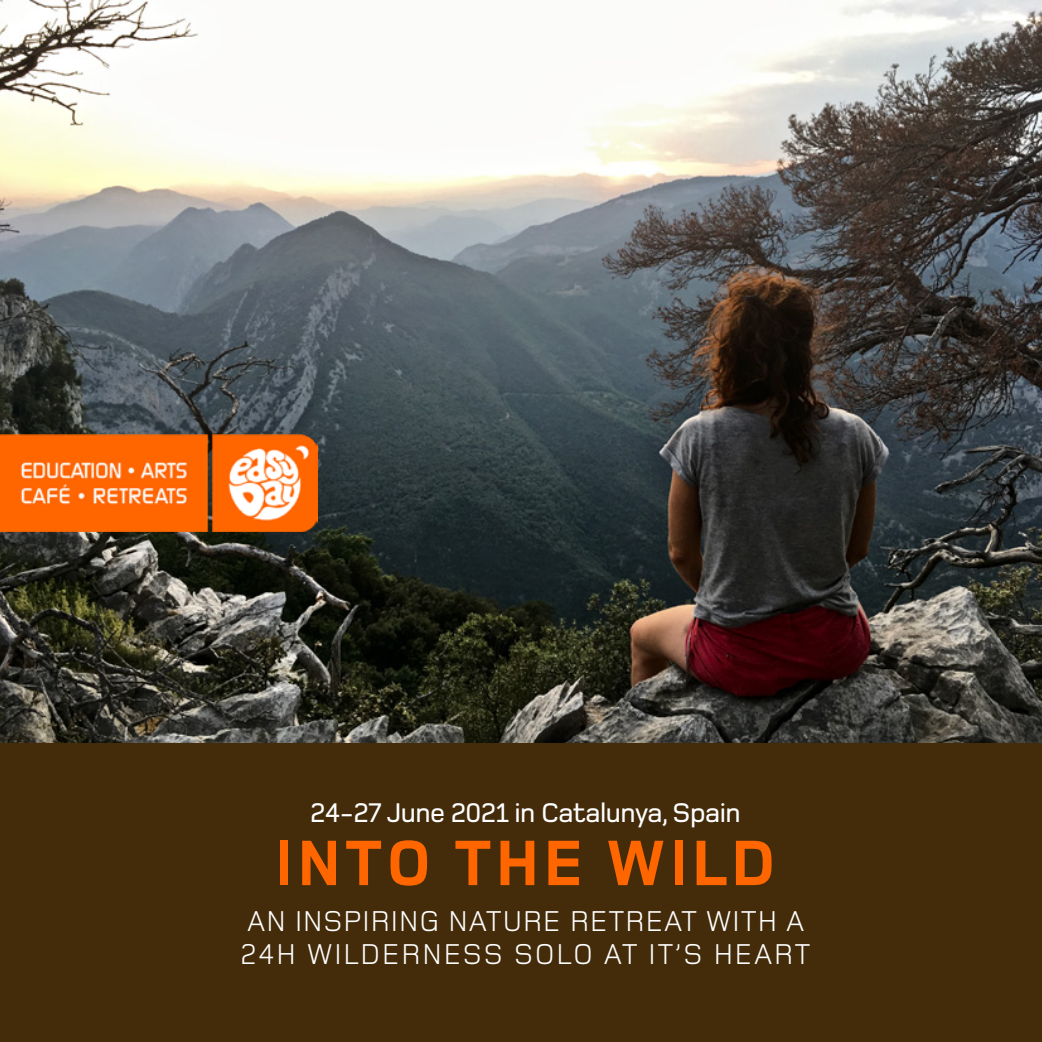
<style>
.page{position:relative;width:1042px;height:1042px;background:#fff}
.page>*{position:absolute;margin:0;border:0;box-sizing:border-box;transform-origin:0 0}
.t1{font:800 66.5px "Foundry Monoline";letter-spacing:.06em;color:#f60}
.t2{font:29.75px/33.2px "Foundry Monoline";letter-spacing:.03em;color:#fff}
.t3{font:500 28px "Foundry Monoline";letter-spacing:-.02em;color:#fff}
</style>
<div class="page">
<img style="left:0;top:0;width:1042px;height:744px">
<div style="left:0;top:744px;width:1042px;height:298px;background:#442c0b"></div>
<img style="left:0;top:434px;width:317px;height:97px">
<p class="t3" style="left:310px;top:798px;width:432px">24-27 June 2021 in Catalunya, Spain</p>
<h1 class="t1" style="left:275px;top:828px;width:502px">INTO THE WILD</h1>
<p class="t2" style="left:240px;top:905px;width:572px">AN INSPIRING NATURE RETREAT WITH A<br>24H WILDERNESS SOLO AT IT’S HEART</p>
</div>
